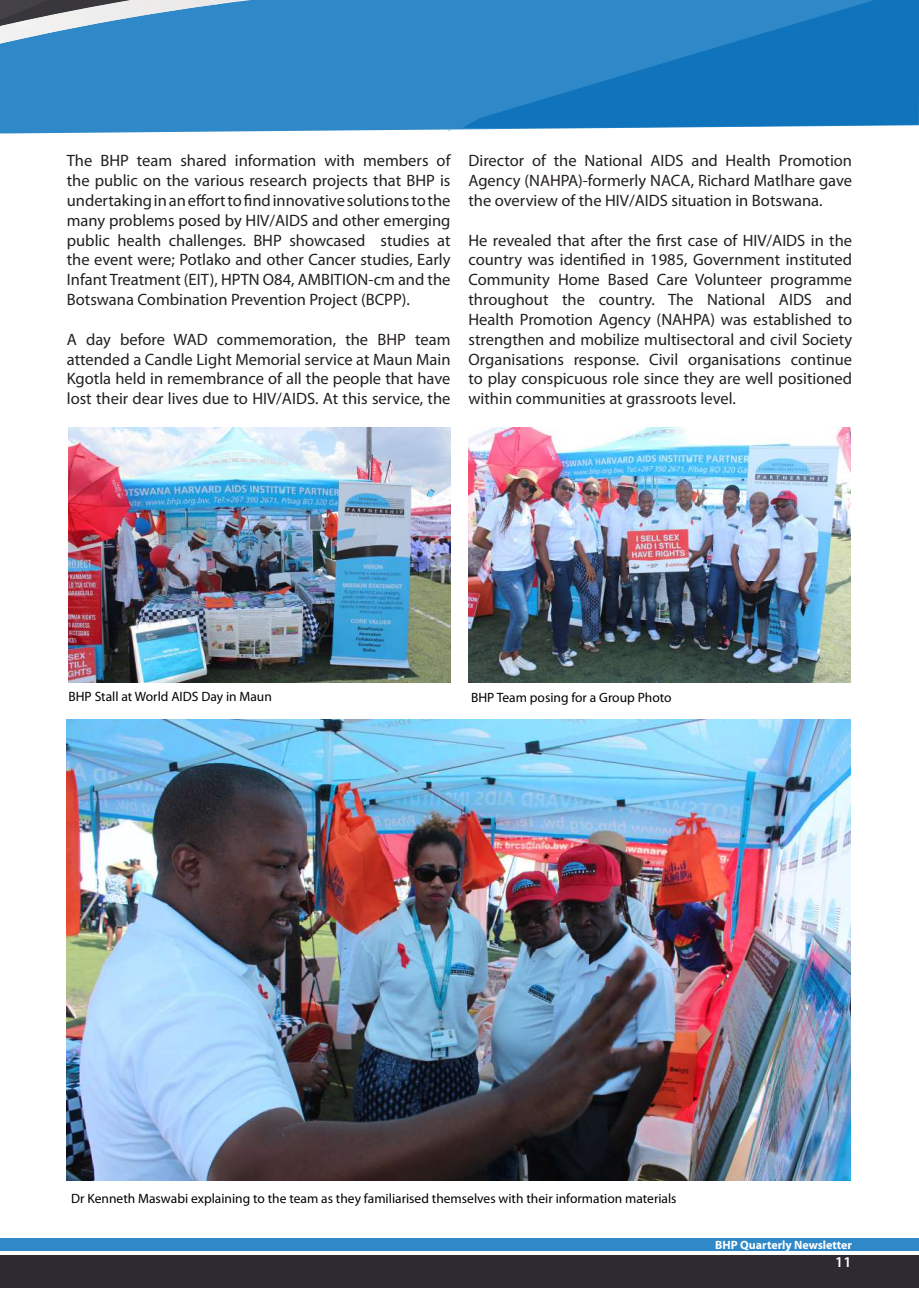
<style>
.page{position:relative;width:919px;height:1289px;background:#fff}
.page>*{position:absolute;margin:0;border:0;box-sizing:border-box;transform-origin:0 0}
.t1{font:16.5px/19.8px "Myriad Pro";color:#231f20;text-align:justify}
.t2{font:600 15px "Myriad Pro";color:#fff}
.t3{font:13.5px "Myriad Pro";color:#000}
.t4{font:700 12px "Myriad Pro";color:#fff}
</style>
<div class="page">
<div style="left:0;top:0;width:611px;height:134px;background:#2f88c7"></div>
<img style="left:11px;top:0;width:207px;height:33px">
<img style="left:0;top:0;width:49px;height:20px">
<svg style="left:0;top:21px;width:11px;height:3px"></svg>
<img style="left:0;top:24px;width:49px;height:20px">
<svg style="left:462px;top:0;width:456px;height:128px;background:#1f7dc1"></svg>
<img style="left:211px;top:0;width:34px;height:3px">
<div style="left:0;top:1254px;width:918px;height:33px;background:#2d2b31"></div>
<div style="left:0;top:1237px;width:918px;height:13px;background:#2f88c7"></div>
<img style="left:468px;top:427px;width:382px;height:255px">
<img style="left:68px;top:427px;width:382px;height:255px">
<img style="left:67px;top:720px;width:783px;height:460px">
<p class="t1" style="left:67px;top:151px;width:385px">The BHP team shared information with members of the public on the various research projects that BHP is undertaking in an effort to find innovative solutions to the many problems posed by HIV/AIDS and other emerging public health challenges. BHP showcased studies at the event were; Potlako and other Cancer studies, Early Infant Treatment (EIT), HPTN O84, AMBITION-cm and the Botswana Combination Prevention Project (BCPP).</p>
<p class="t1" style="left:67px;top:329px;width:385px">A day before WAD commemoration, the BHP team attended a Candle Light Memorial service at Maun Main Kgotla held in remembrance of all the people that have lost their dear lives due to HIV/AIDS. At this service, the</p>
<p class="t1" style="left:468px;top:151px;width:385px">Director of the National AIDS and Health Promotion Agency (NAHPA)-formerly NACA, Richard Matlhare gave the overview of the HIV/AIDS situation in Botswana.</p>
<p class="t1" style="left:468px;top:230px;width:385px">He revealed that after the first case of HIV/AIDS in the country was identified in 1985, Government instituted Community Home Based Care Volunteer programme throughout the country. The National AIDS and Health Promotion Agency (NAHPA) was established to strengthen and mobilize multisectoral and civil Society Organisations response. Civil organisations continue to play conspicuous role since they are well positioned within communities at grassroots level.</p>
<p class="t3" style="left:68px;top:687px;width:205px">BHP Stall at World AIDS Day in Maun</p>
<p class="t3" style="left:471px;top:689px;width:202px">BHP Team posing for a Group Photo</p>
<p class="t3" style="left:71px;top:1189px;width:607px">Dr Kenneth Maswabi explaining to the team as they familiarised themselves with their information materials</p>
<p class="t4" style="left:715px;top:1237px;width:138px">BHP Quarterly Newsletter</p>
<p class="t2" style="left:835px;top:1252px;width:18px">11</p>
</div>
